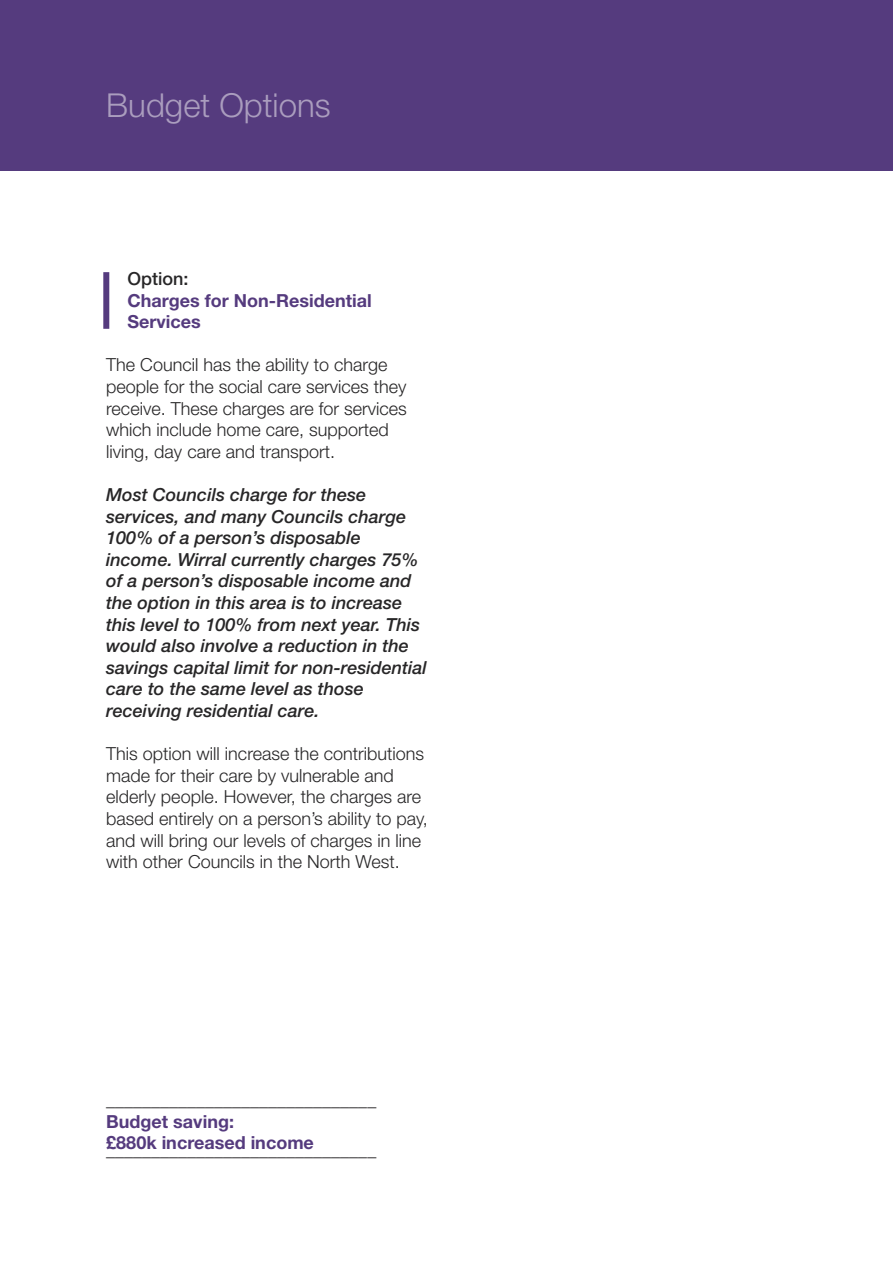
<style>
.page{position:relative;width:893px;height:1263px;background:#fff}
.page>*{position:absolute;margin:0;border:0;box-sizing:border-box;transform-origin:0 0}
.t1{font:300 33px "Helvetica Neue LT Std";color:#aa9dbe}
.t2{font:300 18px/21.6px "Helvetica Neue LT Std";color:#272627}
.t3{font:italic 500 18px/21.6px "Helvetica Neue LT Std";color:#272627}
.t4{font:700 18px/21.6px "Helvetica Neue LT Std";color:#553b7e}
.t5{font:700 18px "Helvetica Neue LT Std";color:#272627}
.t6{font:500 18px "Helvetica Neue LT Std";color:#272627}
</style>
<div class="page">
<div style="left:103px;top:272px;width:6px;height:57px;background:#553b7e"></div>
<div style="left:0;top:0;width:893px;height:170px;background:#553b7e"></div>
<h1 class="t1" style="left:106px;top:93px;width:226px">Budget Options</h1>
<p class="t6" style="left:128px;top:272px;width:63px">Option:</p>
<p class="t4" style="left:128px;top:291px;width:246px">Charges for Non-Residential<br>Services</p>
<p class="t2" style="left:106px;top:356px;width:302px">The Council has the ability to charge people for the social care services they receive. These charges are for services which include home care, supported living, day care and transport.</p>
<p class="t3" style="left:106px;top:485px;width:322px">Most Councils charge for these services, and many Councils charge 100% of a person’s disposable income. Wirral currently charges 75% of a person’s disposable income and the option in this area is to increase this level to 100% from next year. This would also involve a reduction in the savings capital limit for non-residential care to the same level as those receiving residential care.</p>
<p class="t2" style="left:106px;top:745px;width:323px">This option will increase the contributions made for their care by vulnerable and elderly people. However, the charges are based entirely on a person’s ability to pay, and will bring our levels of charges in line with other Councils in the North West.</p>
<p class="t2" style="left:106px;top:1090px;width:271px">______________________________</p>
<p class="t4" style="left:106px;top:1112px;width:209px">Budget saving:<br>£880k increased income</p>
<p class="t5" style="left:106px;top:1143px;width:271px">______________________________</p>
</div>
